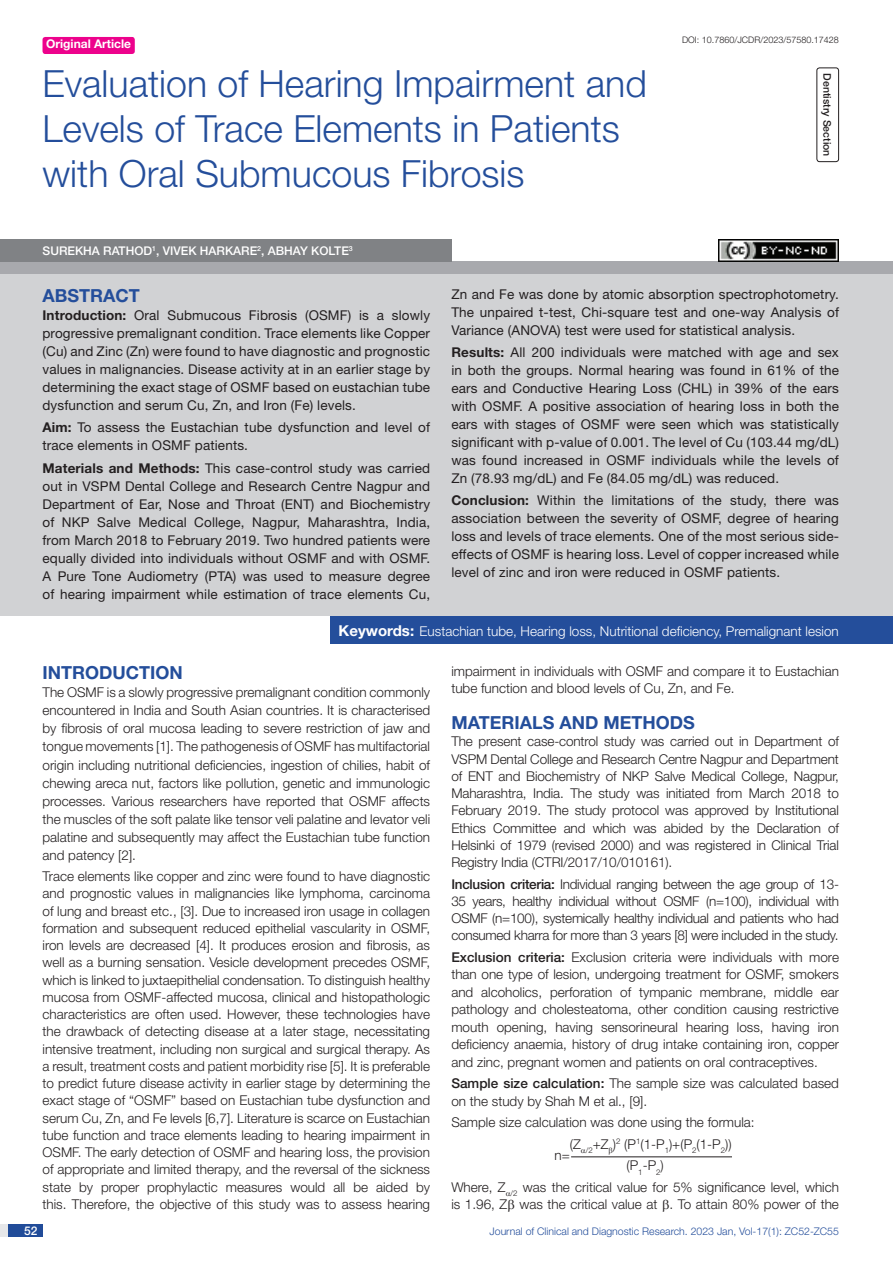
<style>
.page{position:relative;width:893px;height:1263px;background:#fff}
.page>*{position:absolute;margin:0;border:0;box-sizing:border-box;transform-origin:0 0}
.t1{font:300 37.5px/45px "Helvetica Neue";color:#244e9b}
.Heading{font:700 18px "Helvetica Neue";color:#244e9b}
.Abstract_head{font:700 18px "Helvetica Neue";color:#244e9b}
.Body_text{font:300 13.5px/17.2px "Helvetica Neue";color:#231f20;text-align:justify}
.Abstract_Text{font:13.5px/18px "Helvetica Neue";letter-spacing:.01em;color:#231f20;text-align:justify}
.Key_words{font:300 13.5px "Helvetica Neue";color:#fff}
.Author{font:500 12px "Helvetica Neue";color:#fff}
.t2{font:700 12px "Helvetica Neue";color:#fff}
.t3{font:300 10.5px "Helvetica Neue";color:#244e9b}
.section{font:500 10.5px "Helvetica Neue";color:#231f20}
.DOI{font:300 9px "Helvetica Neue";color:#231f20}
.s1{font-weight:700}
.s2{font-weight:700;font-size:15px}
.s3{font-weight:500}
</style>
<div class="page">
<div style="left:0;top:1224px;width:43px;height:13px;background:#e6e7e9"></div>
<div style="left:8px;top:1224px;width:35px;height:13px;background:#214c99"></div>
<div style="left:43px;top:37px;width:92px;height:17px;background:#ed028c;border-radius:3px"></div>
<div style="left:816px;top:67px;width:23px;height:95px;border:1px solid #231f20;border-radius:3px"></div>
<hr style="left:571px;top:1156px;width:161px;height:1px;background:#231f20">
<div style="left:0;top:262px;width:893px;height:12px;background:#a8a9ad"></div>
<div style="left:0;top:239px;width:451px;height:23px;background:#808285"></div>
<div style="left:0;top:274px;width:893px;height:342px;background:#d1d2d4"></div>
<div style="left:330px;top:616px;width:563px;height:28px;background:#244e9b"></div>
<img style="left:719px;top:239px;width:120px;height:23px">
<p class="t2" style="left:46px;top:37px;width:87px">Original Article</p>
<p class="t1" style="left:43px;top:60px;width:606px">Evaluation of Hearing Impairment and<br>Levels of Trace Elements in Patients with Oral Submucous Fibrosis</p>
<p class="Author" style="left:43px;top:244px;width:312px">Surekha Rathod<sup>1</sup>, Vivek Harkare<sup>2</sup>, Abhay Kolte<sup>3</sup></p>
<p class="DOI" style="left:682px;top:35px;width:158px">DOI: 10.7860/JCDR/2023/57580.17428</p>
<p class="section" style="left:834px;top:73px;width:85px;rotate:90deg">Dentistry Section</p>
<p class="Abstract_head" style="left:43px;top:284px;width:99px">ABSTRACT</p>
<p class="Abstract_Text" style="left:43px;top:306px;width:389px"><span class="s1">Introduction:</span> Oral Submucous Fibrosis (OSMF) is a slowly progressive premalignant condition. Trace elements like Copper (Cu) and Zinc (Zn) were found to have diagnostic and prognostic values in malignancies. Disease activity at in an earlier stage by determining the exact stage of OSMF based on eustachian tube dysfunction and serum Cu, Zn, and Iron (Fe) levels.</p>
<p class="Abstract_Text" style="left:43px;top:418px;width:389px"><span class="s1">Aim:</span> To assess the Eustachian tube dysfunction and level of trace elements in OSMF patients.</p>
<p class="Abstract_Text" style="left:43px;top:458px;width:389px"><span class="s1">Materials and Methods:</span> This case-control study was carried out in VSPM Dental College and Research Centre Nagpur and Department of Ear, Nose and Throat (ENT) and Biochemistry of NKP Salve Medical College, Nagpur, Maharashtra, India, from March 2018 to February 2019. Two hundred patients were equally divided into individuals without OSMF and with OSMF.<br>A Pure Tone Audiometry (PTA) was used to measure degree of hearing impairment while estimation of trace elements Cu,</p>
<p class="Abstract_Text" style="left:451px;top:285px;width:389px">Zn and Fe was done by atomic absorption spectrophotometry.<br>The unpaired t-test, Chi-square test and one-way Analysis of Variance (ANOVA) test were used for statistical analysis.</p>
<p class="Abstract_Text" style="left:451px;top:343px;width:389px"><span class="s1">Results:</span> All 200 individuals were matched with age and sex in both the groups. Normal hearing was found in 61% of the ears and Conductive Hearing Loss (CHL) in 39% of the ears with OSMF. A positive association of hearing loss in both the ears with stages of OSMF were seen which was statistically significant with p-value of 0.001. The level of Cu (103.44 mg/dL) was found increased in OSMF individuals while the levels of Zn (78.93 mg/dL) and Fe (84.05 mg/dL) was reduced.</p>
<p class="Abstract_Text" style="left:451px;top:491px;width:389px"><span class="s1">Conclusion:</span> Within the limitations of the study, there was association between the severity of OSMF, degree of hearing loss and levels of trace elements. One of the most serious side&shy;effects of OSMF is hearing loss. Level of copper increased while level of zinc and iron were reduced in OSMF patients.</p>
<p class="Key_words" style="left:339px;top:622px;width:502px"><span class="s2">Keywords:</span> Eustachian tube, Hearing loss, Nutritional deficiency, Premalignant lesion</p>
<p class="Heading" style="left:43px;top:662px;width:142px">INTRODUCTION</p>
<p class="Body_text" style="left:43px;top:683px;width:389px;line-height:18px">The OSMF is a slowly progressive premalignant condition commonly encountered in India and South Asian countries. It is characterised by fibrosis of oral mucosa leading to severe restriction of jaw and tongue movements [1]. The pathogenesis of OSMF has multifactorial origin including nutritional deficiencies, ingestion of chilies, habit of chewing areca nut, factors like pollution, genetic and immunologic processes. Various researchers have reported that OSMF affects the muscles of the soft palate like tensor veli palatine and levator veli palatine and subsequently may affect the Eustachian tube function and patency [2].</p>
<p class="Body_text" style="left:43px;top:867px;width:389px">Trace elements like copper and zinc were found to have diagnostic and prognostic values in malignancies like lymphoma, carcinoma of lung and breast etc., [3]. Due to increased iron usage in collagen formation and subsequent reduced epithelial vascularity in OSMF, iron levels are decreased [4]. It produces erosion and fibrosis, as well as a burning sensation. Vesicle development precedes OSMF, which is linked to juxtaepithelial condensation. To distinguish healthy mucosa from OSMF-affected mucosa, clinical and histopathologic characteristics are often used. However, these technologies have the drawback of detecting disease at a later stage, necessitating intensive treatment, including non surgical and surgical therapy. As a result, treatment costs and patient morbidity rise [5]. It is preferable to predict future disease activity in earlier stage by determining the exact stage of “OSMF” based on Eustachian tube dysfunction and serum Cu, Zn, and Fe levels [6,7]. Literature is scarce on Eustachian tube function and trace elements leading to hearing impairment in OSMF. The early detection of OSMF and hearing loss, the provision of appropriate and limited therapy, and the reversal of the sickness state by proper prophylactic measures would all be aided by this. Therefore, the objective of this study was to assess hearing</p>
<p class="Body_text" style="left:451px;top:662px;width:389px">impairment in individuals with OSMF and compare it to Eustachian tube function and blood levels of Cu, Zn, and Fe.</p>
<p class="Heading" style="left:451px;top:711px;width:245px">MATERIALS AND METHODS</p>
<p class="Body_text" style="left:451px;top:732px;width:389px">The present case-control study was carried out in Department of VSPM Dental College and Research Centre Nagpur and Department of ENT and Biochemistry of NKP Salve Medical College, Nagpur, Maharashtra, India. The study was initiated from March 2018 to February 2019. The study protocol was approved by Institutional Ethics Committee and which was abided by the Declaration of Helsinki of 1979 (revised 2000) and was registered in Clinical Trial Registry India (CTRI/2017/10/010161).</p>
<p class="Body_text" style="left:451px;top:875px;width:389px"><span class="s3">Inclusion criteria:</span> Individual ranging between the age group of 13- 35 years, healthy individual without OSMF (n=100), individual with OSMF (n=100), systemically healthy individual and patients who had consumed kharra for more than 3 years [8] were included in the study.</p>
<p class="Body_text" style="left:451px;top:948px;width:389px"><span class="s3">Exclusion criteria:</span> Exclusion criteria were individuals with more than one type of lesion, undergoing treatment for OSMF, smokers and alcoholics, perforation of tympanic membrane, middle ear pathology and cholesteatoma, other condition causing restrictive mouth opening, having sensorineural hearing loss, having iron deficiency anaemia, history of drug intake containing iron, copper and zinc, pregnant women and patients on oral contraceptives.</p>
<p class="Body_text" style="left:451px;top:1074px;width:389px"><span class="s3">Sample size calculation:</span> The sample size was calculated based on the study by Shah M et al., [9].</p>
<p class="Body_text" style="left:451px;top:1113px;width:305px">Sample size calculation was done using the formula:</p>
<p class="Body_text" style="left:554px;top:1146px;width:17px">n=</p>
<p class="Body_text" style="left:626px;top:1133px;width:107px;line-height:21.5px;text-indent:-57px">(Z <sub>/2</sub>+Z )<sup>2</sup> (P<sup>1</sup>(1-P<sub>1</sub>)+(P<sub>2</sub>(1-P<sub>2</sub>)) (P<sub>1</sub>-P<sub>2</sub>)</p>
<p class="Body_text" style="left:451px;top:1178px;width:389px">Where, Z <sub>/2</sub> was the critical value for 5% significance level, which is 1.96, Z was the critical value at . To attain 80% power of the</p>
<p class="Author" style="left:24px;top:1223px;width:15px">52</p>
<p class="t3" style="left:490px;top:1225px;width:351px">Journal of Clinical and Diagnostic Research. 2023 Jan, Vol-17(1): ZC52-ZC55</p>
</div>
